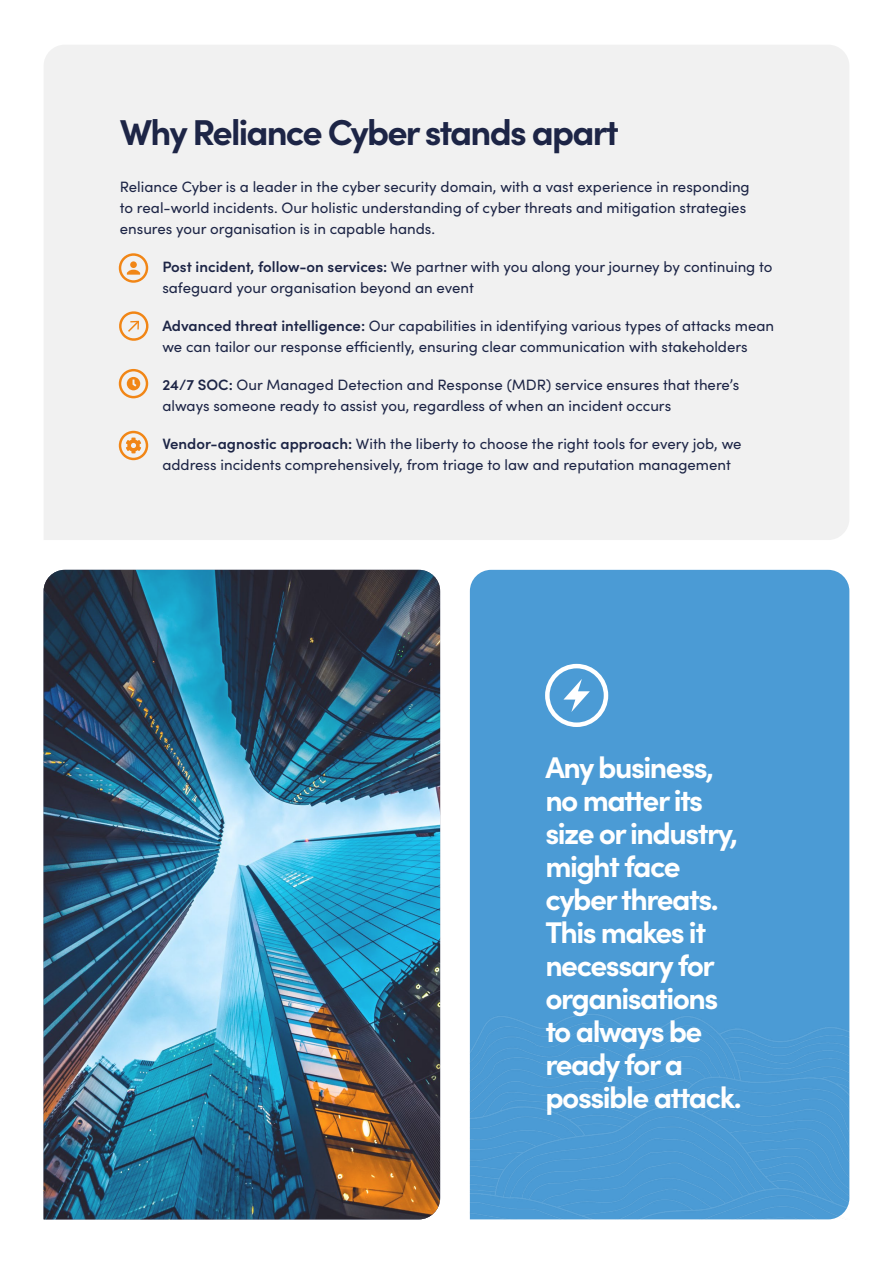
<style>
.page{position:relative;width:893px;height:1263px;background:#fff}
.page>*{position:absolute;margin:0;border:0;box-sizing:border-box;transform-origin:0 0}
.t1{font:700 36px "Sofia Pro";letter-spacing:-.05em;color:#1d2546}
.t2{font:700 30px/33px "Sofia Pro";letter-spacing:-.05em;color:#fff}
.t3{font:15px/21px "Sofia Pro";color:#1d2546}
.s1{font-weight:600}
</style>
<div class="page">
<div style="left:44px;top:45px;width:805px;height:495px;background:#f1f1f1"></div>
<img style="left:44px;top:570px;width:396px;height:649px">
<svg style="left:115px;top:308px;width:34px;height:36px"></svg>
<div style="left:119px;top:253px;width:29px;height:30px;border:2px solid #f18616;border-radius:50%"></div>
<div style="left:130px;top:261px;width:7px;height:7px;background:#f18616;border-radius:50%"></div>
<svg style="left:127px;top:270px;width:13px;height:5px"></svg>
<div style="left:119px;top:431px;width:29px;height:29px;border:2px solid #f18616;border-radius:50%"></div>
<svg style="left:126px;top:437px;width:15px;height:16px"></svg>
<div style="left:119px;top:369px;width:29px;height:29px;border:2px solid #f18616;border-radius:50%"></div>
<svg style="left:127px;top:377px;width:13px;height:13px"></svg>
<div style="left:470px;top:570px;width:379px;height:404px;background:#4b9bd5"></div>
<div style="left:470px;top:974px;width:379px;height:245px;background:#4b9bd5"></div>
<div style="left:545px;top:664px;width:63px;height:63px;border:4px solid #fff;border-radius:50%"></div>
<svg style="left:563px;top:679px;width:27px;height:33px"></svg>
<h1 class="t1" style="left:120px;top:105px;width:500px">Why Reliance Cyber stands apart</h1>
<p class="t3" style="left:120px;top:175px;width:631px">Reliance Cyber is a leader in the cyber security domain, with a vast experience in responding to real-world incidents. Our holistic understanding of cyber threats and mitigation strategies ensures your organisation is in capable hands.</p>
<p class="t3" style="left:162px;top:255px;width:612px"><span class="s1">Post incident, follow-on services:</span> We partner with you along your journey by continuing to safeguard your organisation beyond an event</p>
<p class="t3" style="left:162px;top:314px;width:613px"><span class="s1">Advanced threat intelligence:</span> Our capabilities in identifying various types of attacks mean we can tailor our response efficiently, ensuring clear communication with stakeholders</p>
<p class="t3" style="left:162px;top:373px;width:578px"><span class="s1">24/7 SOC:</span> Our Managed Detection and Response (MDR) service ensures that there’s always someone ready to assist you, regardless of when an incident occurs</p>
<p class="t3" style="left:162px;top:432px;width:581px"><span class="s1">Vendor-agnostic approach:</span> With the liberty to choose the right tools for every job, we address incidents comprehensively, from triage to law and reputation management</p>
<h2 class="t2" style="left:545px;top:748px;width:198px">Any business, no matter its size or industry, might face cyber threats.<br>This makes it necessary for organisations to always be ready for a possible attack.</h2>
</div>
